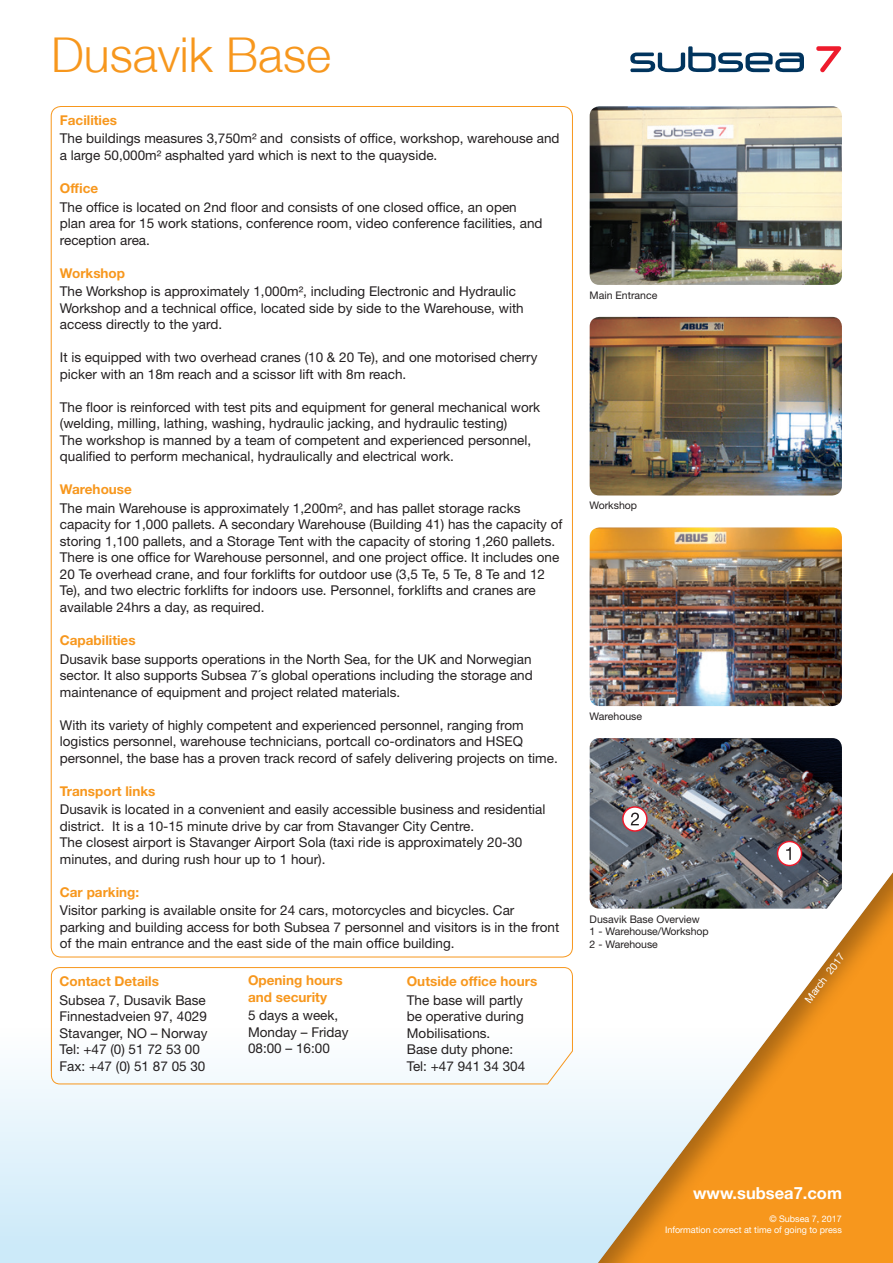
<style>
.page{position:relative;width:893px;height:1263px;background:#fff}
.page>*{position:absolute;margin:0;border:0;box-sizing:border-box;transform-origin:0 0}
.Back_Title{font:300 48px "Helvetica Neue";color:#f7971d}
.t1{font:700 16.5px "Helvetica Neue";color:#fff}
.Back_body{font:13.5px/16.5px "Helvetica Neue LT Std";color:#231f20}
.Back_body-2{font:700 13.5px/16.5px "Helvetica Neue LT Std";color:#f7971d}
.Back_Subhead{font:700 13.5px "Helvetica Neue LT Std";color:#f7971d}
.Captions{font:10.5px "Helvetica Neue LT Std";color:#231f20}
.t2{font:10.5px "Helvetica Neue";color:#fff}
.t3{font:9px "Helvetica Neue";color:#fff}
</style>
<div class="page">
<div style="left:0;top:893px;width:893px;height:370px;background:linear-gradient(to bottom,#fffffe,#d0ebfa)"></div>
<svg style="left:51px;top:967px;width:470px;height:117px"></svg>
<img style="left:590px;top:738px;width:252px;height:105px">
<img style="left:590px;top:106px;width:252px;height:179px">
<img style="left:590px;top:317px;width:252px;height:178px">
<img style="left:590px;top:527px;width:252px;height:179px">
<div style="left:623px;top:807px;width:24px;height:24px;background:#fff;border-radius:50%"></div>
<div style="left:622px;top:806px;width:26px;height:26px;border:2px solid #ee1b2c;border-radius:50%"></div>
<svg style="left:631px;top:812px;width:8px;height:13px"></svg>
<div style="left:777px;top:841px;width:24px;height:24px;background:#bb2a3a;border-radius:50%"></div>
<div style="left:777px;top:841px;width:25px;height:25px;border:2px solid #ee1b2c;border-radius:50%"></div>
<div style="left:521px;top:843px;width:372px;height:420px;background:#231f20;opacity:.35"></div>
<svg style="left:816px;top:46px;width:26px;height:26px"></svg>
<svg style="left:630px;top:46px;width:174px;height:26px"></svg>
<p class="Back_Title" style="left:51px;top:26px;width:282px">Dusavik Base</p>
<p class="Back_body-2" style="left:60px;top:111px;width:59px">Facilities</p>
<p class="Back_body" style="left:60px;top:130px;width:501px">The buildings measures 3,750m² and consists of office, workshop, warehouse and a large 50,000m² asphalted yard which is next to the quayside.</p>
<p class="Back_body-2" style="left:60px;top:180px;width:40px">Office</p>
<p class="Back_body" style="left:60px;top:198px;width:484px">The office is located on 2nd floor and consists of one closed office, an open plan area for 15 work stations, conference room, video conference facilities, and reception area.</p>
<p class="Back_body-2" style="left:60px;top:264px;width:67px">Workshop</p>
<p class="Back_body" style="left:60px;top:283px;width:465px">The Workshop is approximately 1,000m², including Electronic and Hydraulic<br>Workshop and a technical office, located side by side to the Warehouse, with access directly to the yard.</p>
<p class="Back_body" style="left:60px;top:349px;width:479px">It is equipped with two overhead cranes (10 &amp; 20 Te), and one motorised cherry picker with an 18m reach and a scissor lift with 8m reach.</p>
<p class="Back_body" style="left:60px;top:398px;width:482px">The floor is reinforced with test pits and equipment for general mechanical work (welding, milling, lathing, washing, hydraulic jacking, and hydraulic testing)</p>
<p class="Back_body" style="left:60px;top:431px;width:473px">The workshop is manned by a team of competent and experienced personnel, qualified to perform mechanical, hydraulically and electrical work.</p>
<p class="Back_body-2" style="left:60px;top:481px;width:74px">Warehouse</p>
<p class="Back_body" style="left:60px;top:500px;width:504px">The main Warehouse is approximately 1,200m², and has pallet storage racks capacity for 1,000 pallets. A secondary Warehouse (Building 41) has the capacity of storing 1,100 pallets, and a Storage Tent with the capacity of storing 1,260 pallets.<br>There is one office for Warehouse personnel, and one project office. It includes one 20 Te overhead crane, and four forklifts for outdoor use (3,5 Te, 5 Te, 8 Te and 12<br>Te), and two electric forklifts for indoors use. Personnel, forklifts and cranes are available 24hrs a day, as required.</p>
<p class="Back_body-2" style="left:60px;top:631px;width:77px">Capabilities</p>
<p class="Back_body" style="left:60px;top:650px;width:474px;text-align:justify">Dusavik base supports operations in the North Sea, for the UK and Norwegian sector. It also supports Subsea 7´s global operations including the storage and maintenance of equipment and project related materials.</p>
<p class="Back_body" style="left:60px;top:716px;width:499px">With its variety of highly competent and experienced personnel, ranging from logistics personnel, warehouse technicians, portcall co-ordinators and HSEQ personnel, the base has a proven track record of safely delivering projects on time.</p>
<p class="Back_body-2" style="left:60px;top:782px;width:97px">Transport links</p>
<p class="Back_body" style="left:60px;top:801px;width:487px">Dusavik is located in a convenient and easily accessible business and residential district. It is a 10-15 minute drive by car from Stavanger City Centre.</p>
<p class="Back_body" style="left:60px;top:834px;width:464px">The closest airport is Stavanger Airport Sola (taxi ride is approximately 20-30 minutes, and during rush hour up to 1 hour).</p>
<p class="Back_body-2" style="left:60px;top:883px;width:81px">Car parking:</p>
<p class="Back_body" style="left:60px;top:902px;width:501px">Visitor parking is available onsite for 24 cars, motorcycles and bicycles. Car parking and building access for both Subsea 7 personnel and visitors is in the front of the main entrance and the east side of the main office building.</p>
<p class="Back_Subhead" style="left:60px;top:973px;width:101px">Contact Details</p>
<p class="Back_body" style="left:60px;top:992px;width:148px">Subsea 7, Dusavik Base</p>
<p class="Back_body" style="left:60px;top:1008px;width:149px">Finnestadveien 97, 4029<br>Stavanger, NO – Norway</p>
<p class="Back_body" style="left:60px;top:1041px;width:142px">Tel: +47 (0) 51 72 53 00</p>
<p class="Back_body" style="left:60px;top:1058px;width:147px">Fax: +47 (0) 51 87 05 30</p>
<p class="Back_body-2" style="left:248px;top:972px;width:96px">Opening hours and security</p>
<p class="Back_body" style="left:248px;top:1007px;width:92px">5 days a week,</p>
<p class="Back_body" style="left:248px;top:1024px;width:102px">Monday – Friday</p>
<p class="Back_body" style="left:248px;top:1040px;width:83px">08:00 – 16:00</p>
<p class="Back_Subhead" style="left:407px;top:973px;width:132px">Outside office hours</p>
<p class="Back_body" style="left:407px;top:992px;width:119px;text-align:justify">The base will partly be operative during Mobilisations.</p>
<p class="Back_body" style="left:407px;top:1041px;width:108px">Base duty phone:</p>
<p class="Back_body" style="left:407px;top:1058px;width:120px">Tel: +47 941 34 304</p>
<p class="Captions" style="left:590px;top:289px;width:69px">Main Entrance</p>
<p class="Captions" style="left:590px;top:499px;width:49px">Workshop</p>
<p class="Captions" style="left:590px;top:710px;width:54px">Warehouse</p>
<p class="Captions" style="left:590px;top:912px;width:112px">Dusavik Base Overview</p>
<p class="Captions" style="left:590px;top:925px;width:121px">1 - Warehouse/Workshop</p>
<p class="Captions" style="left:590px;top:938px;width:70px">2 - Warehouse</p>
<p class="t2" style="left:802px;top:997px;width:60px;rotate:-53deg">March 2017</p>
<p class="t1" style="left:693px;top:1183px;width:150px">www.subsea7.com</p>
<p class="t3" style="left:769px;top:1214px;width:74px">© Subsea 7, 2017</p>
<p class="t3" style="left:665px;top:1225px;width:178px">Information correct at time of going to press</p>
</div>
